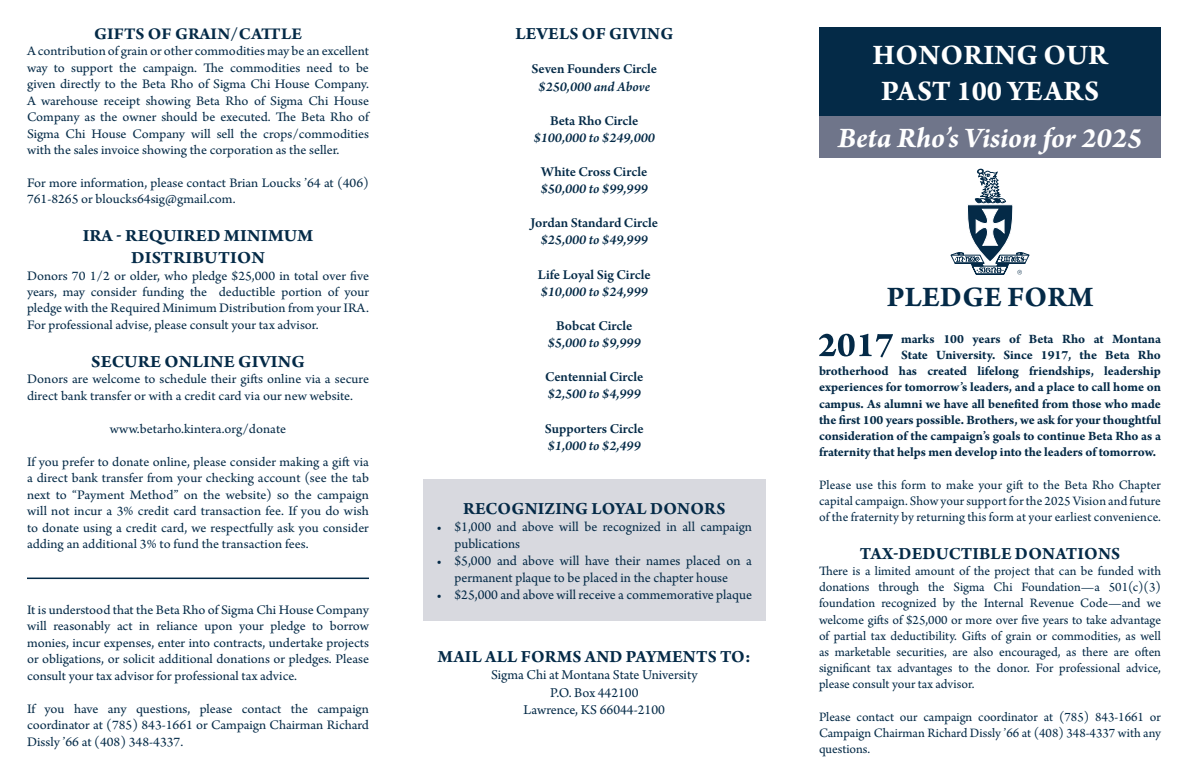
<style>
.page{position:relative;width:1188px;height:783px;background:#fff}
.page>*{position:absolute;margin:0;border:0;box-sizing:border-box;transform-origin:0 0}
.t1{font:700 30px/36px "Arno Pro";letter-spacing:.01em;color:#fff}
.t2{font:italic 700 30px "Arno Pro";color:#fff}
.t3{font:700 30px "Arno Pro";letter-spacing:.01em;color:#042a47}
.t4{font:700 18px "Arno Pro";letter-spacing:.01em;color:#042a47}
.t5{font:700 18px/21.6px "Arno Pro";letter-spacing:.01em;color:#042a47;text-align:center;scale:1.04 1}
.t6{font:700 17.4px "Arno Pro";letter-spacing:.01em;color:#042a47;scale:1.04 1}
.t7{font:14.25px/17.1px "Arno Pro";color:#042a47;text-align:center}
.t8{font:600 14.25px "Arno Pro";letter-spacing:-.005em;color:#042a47}
.t9{font:italic 600 14.25px "Arno Pro";color:#042a47}
.t10{font:13.65px/16.5px "Arno Pro";color:#042a47;text-align:justify;scale:1.04 1}
.t11{font:13.5px/16.2px "Arno Pro";color:#042a47;text-align:justify}
.t12{font:700 13.5px "Arno Pro";letter-spacing:-.005em;color:#042a47}
</style>
<div class="page">
<div style="left:819px;top:116px;width:342px;height:42px;background:#6f758a"></div>
<div style="left:819px;top:27px;width:342px;height:89px;background:#042a47"></div>
<svg style="left:951px;top:169px;width:78px;height:106px"></svg>
<div style="left:423px;top:480px;width:343px;height:141px;background:#d8d9df"></div>
<hr style="left:27px;top:578px;width:342px;height:1px;background:#042a47">
<svg style="left:819px;top:334px;width:74px;height:23px"></svg>
<p class="t6" style="left:94px;top:23px;width:201px">GIFTS OF GRAIN/CATTLE</p>
<p class="t10" style="left:27px;top:44px;width:330px">A contribution of grain or other commodities may be an excellent way to support the campaign. The commodities need to be given directly to the Beta Rho of Sigma Chi House Company.<br>A warehouse receipt showing Beta Rho of Sigma Chi House Company as the owner should be executed. The Beta Rho of Sigma Chi House Company will sell the crops/commodities with the sales invoice showing the corporation as the seller.</p>
<p class="t10" style="left:27px;top:175px;width:330px">For more information, please contact Brian Loucks ’64 at (406)<br>761-8265 or bloucks64sig@gmail.com.</p>
<h2 class="t5" style="left:83px;top:226px;width:223px">IRA - REQUIRED MINIMUM<br>DISTRIBUTION</h2>
<p class="t10" style="left:27px;top:268px;width:330px">Donors 70 1/2 or older, who pledge $25,000 in total over five years, may consider funding the deductible portion of your pledge with the Required Minimum Distribution from your IRA.<br>For professional advise, please consult your tax advisor.</p>
<h2 class="t5" style="left:91px;top:352px;width:207px">SECURE ONLINE GIVING</h2>
<p class="t10" style="left:27px;top:372px;width:330px">Donors are welcome to schedule their gifts online via a secure direct bank transfer or with a credit card via our new website.</p>
<p class="t10" style="left:110px;top:421px;width:171px">www.betarho.kintera.org/donate</p>
<p class="t10" style="left:27px;top:454px;width:330px">If you prefer to donate online, please consider making a gift via a direct bank transfer from your checking account (see the tab next to “Payment Method” on the website) so the campaign will not incur a 3% credit card transaction fee. If you do wish to donate using a credit card, we respectfully ask you consider adding an additional 3% to fund the transaction fees.</p>
<p class="t10" style="left:27px;top:602px;width:330px">It is understood that the Beta Rho of Sigma Chi House Company will reasonably act in reliance upon your pledge to borrow monies, incur expenses, enter into contracts, undertake projects or obligations, or solicit additional donations or pledges. Please consult your tax advisor for professional tax advice.</p>
<p class="t10" style="left:27px;top:701px;width:330px">If you have any questions, please contact the campaign coordinator at (785) 843-1661 or Campaign Chairman Richard Dissly ’66 at (408) 348-4337.</p>
<h2 class="t4" style="left:515px;top:23px;width:159px">LEVELS OF GIVING</h2>
<p class="t8" style="left:532px;top:61px;width:127px">Seven Founders Circle</p>
<p class="t9" style="left:539px;top:78px;width:113px">$250,000 and Above</p>
<p class="t8" style="left:550px;top:112px;width:90px">Beta Rho Circle</p>
<p class="t9" style="left:534px;top:129px;width:123px">$100,000 to $249,000</p>
<p class="t8" style="left:541px;top:164px;width:107px">White Cross Circle</p>
<p class="t9" style="left:541px;top:181px;width:109px">$50,000 to $99,999</p>
<p class="t8" style="left:531px;top:215px;width:129px">Jordan Standard Circle</p>
<p class="t9" style="left:541px;top:232px;width:109px">$25,000 to $49,999</p>
<p class="t8" style="left:538px;top:266px;width:114px">Life Loyal Sig Circle</p>
<p class="t9" style="left:541px;top:283px;width:109px">$10,000 to $24,999</p>
<p class="t8" style="left:556px;top:317px;width:78px">Bobcat Circle</p>
<p class="t9" style="left:548px;top:334px;width:94px">$5,000 to $9,999</p>
<p class="t8" style="left:545px;top:369px;width:100px">Centennial Circle</p>
<p class="t9" style="left:548px;top:386px;width:94px">$2,500 to $4,999</p>
<p class="t8" style="left:545px;top:420px;width:100px">Supporters Circle</p>
<p class="t9" style="left:548px;top:437px;width:94px">$1,000 to $2,499</p>
<h2 class="t4" style="left:463px;top:498px;width:264px">RECOGNIZING LOYAL DONORS</h2>
<p class="t7" style="left:454px;top:519px;width:299px;text-align:left;text-indent:-18px">• $1,000 and above will be recognized in all campaign publications</p>
<p class="t7" style="left:436px;top:553px;width:317px">• $5,000 and above will have their names placed on a permanent plaque to be placed in the chapter house</p>
<p class="t7" style="left:436px;top:587px;width:317px">• $25,000 and above will receive a commemorative plaque</p>
<h2 class="t4" style="left:438px;top:646px;width:314px">MAIL ALL FORMS AND PAYMENTS TO:</h2>
<p class="t7" style="left:491px;top:667px;width:208px">Sigma Chi at Montana State University<br>P.O. Box 442100<br>Lawrence, KS 66044-2100</p>
<h1 class="t1" style="left:873px;top:38px;width:236px">HONORING OUR<br>PAST 100 YEARS</h1>
<h1 class="t2" style="left:838px;top:120px;width:306px">Beta Rho’s Vision for 2025</h1>
<h1 class="t3" style="left:887px;top:280px;width:208px">PLEDGE FORM</h1>
<p class="t12" style="left:901px;top:331px;width:261px">marks 100 years of Beta Rho at Montana</p>
<p class="t12" style="left:901px;top:347px;width:261px">State University. Since 1917, the Beta Rho</p>
<p class="t12" style="left:819px;top:363px;width:344px">brotherhood has created lifelong friendships, leadership</p>
<p class="t12" style="left:819px;top:380px;width:344px">experiences for tomorrow’s leaders, and a place to call home on</p>
<p class="t12" style="left:819px;top:396px;width:343px">campus. As alumni we have all benefited from those who made</p>
<p class="t12" style="left:819px;top:412px;width:344px">the first 100 years possible. Brothers, we ask for your thoughtful</p>
<p class="t12" style="left:819px;top:428px;width:344px">consideration of the campaign’s goals to continue Beta Rho as a</p>
<p class="t12" style="left:819px;top:444px;width:338px">fraternity that helps men develop into the leaders of tomorrow.</p>
<p class="t11" style="left:819px;top:477px;width:344px">Please use this form to make your gift to the Beta Rho Chapter capital campaign. Show your support for the 2025 Vision and future of the fraternity by returning this form at your earliest convenience.</p>
<h2 class="t4" style="left:860px;top:543px;width:262px">TAX-DEDUCTIBLE DONATIONS</h2>
<p class="t11" style="left:819px;top:564px;width:344px">There is a limited amount of the project that can be funded with donations through the Sigma Chi Foundation—a 501(c)(3) foundation recognized by the Internal Revenue Code—and we welcome gifts of $25,000 or more over five years to take advantage of partial tax deductibility. Gifts of grain or commodities, as well as marketable securities, are also encouraged, as there are often significant tax advantages to the donor. For professional advice, please consult your tax advisor.</p>
<p class="t11" style="left:819px;top:709px;width:344px">Please contact our campaign coordinator at (785) 843-1661 or Campaign Chairman Richard Dissly ’66 at (408) 348-4337 with any questions.</p>
</div>
